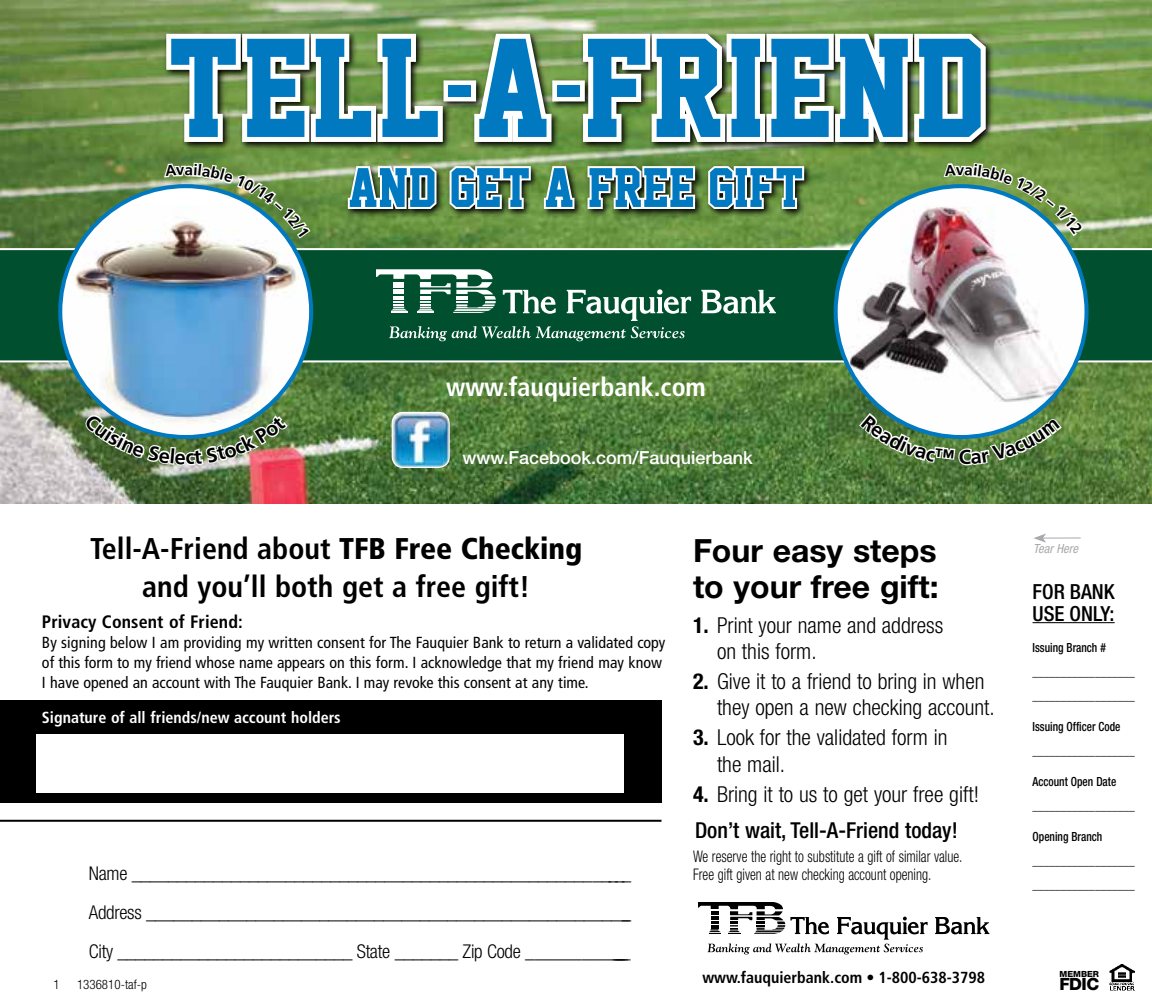
<style>
.page{position:relative;width:1152px;height:1008px;background:#fff}
.page>*{position:absolute;margin:0;border:0;box-sizing:border-box;transform-origin:0 0}
.t1{font:128px "Superstar M54";letter-spacing:.02em;color:#0079c1}
.t2{font:50.6px "Superstar M54";color:#0079c1}
.t3{font:700 32px/36px "Helvetica Neue";color:#000}
.t4{font:700 condensed 30px/38px "Frutiger";color:#000;text-align:center}
.t5{font:700 condensed 26px "Frutiger";color:#fff}
.t6{font:300 condensed 22px/26px "Helvetica Neue";color:#000}
.t7{font:500 condensed 20.8px/22px "Helvetica Neue";color:#000}
.t8{font:300 condensed 19px/38.6px "Helvetica Neue";letter-spacing:-.015em;color:#000;text-align:justify}
.t9{font:500 18px "Helvetica Neue";color:#fff}
.t10{font:700 condensed 18px "Frutiger";letter-spacing:.005em;color:#000}
.t11{font:800 17px "Helvetica Neue";color:#000}
.t12{font:condensed 16px/20px "Frutiger";letter-spacing:.005em;color:#000}
.t13{font:300 condensed 16px/17.8px "Helvetica Neue";color:#000;scale:.85 1}
.t14{font:700 condensed 16px "Frutiger";color:#fff}
.t15{font:700 condensed 16px "Frutiger";color:#000}
.t16{font:300 condensed 13px "Helvetica Neue";color:#000}
.t17{font:500 condensed 12.6px/24px "Helvetica Neue";color:#000;scale:.9 1}
.t18{font:italic condensed 12.6px "Helvetica Neue";color:#a7a9ac}
.t19{font:800 8.4px "Helvetica Neue";color:#000}
.s1{font-weight:900}
.s2{font-weight:700}
.s3{font-weight:500}
</style>
<div class="page">
<img style="left:0;top:0;width:1152px;height:504px">
<div style="left:0;top:248px;width:1152px;height:114px;background:#00502f"></div>
<img style="left:392px;top:412px;width:57px;height:55px">
<div style="left:392px;top:412px;width:58px;height:56px;border:1px solid #fff;border-radius:11px"></div>
<img style="left:836px;top:186px;width:251px;height:245px">
<img style="left:60px;top:205px;width:251px;height:232px">
<svg style="left:701px;top:290px;width:75px;height:24px"></svg>
<svg style="left:376px;top:269px;width:315px;height:72px"></svg>
<svg style="left:935px;top:917px;width:54px;height:17px"></svg>
<svg style="left:698px;top:902px;width:230px;height:52px"></svg>
<hr style="left:1033px;top:622px;width:82px;height:1px;background:#000">
<hr style="left:1043px;top:537px;width:38px;height:2px;background:#a7a9ac">
<img style="left:1110px;top:964px;width:24px;height:26px">
<hr style="left:0;top:820px;width:662px;height:2px;background:#000">
<div style="left:0;top:700px;width:662px;height:103px;background:#000"></div>
<div style="left:36px;top:734px;width:588px;height:59px;background:#fff"></div>
<svg style="left:857px;top:398px;width:207px;height:145px"></svg>
<img style="left:82px;top:412px;width:207px;height:92px">
<svg style="left:161px;top:29px;width:924px;height:224px"></svg>
<h1 class="t1" style="left:167px;top:18px;width:820px">TELL<sup>-</sup>A<sup>-</sup>FRIEND</h1>
<h2 class="t2" style="left:348px;top:160px;width:457px">AND GET A FREE GIFT</h2>
<h3 class="t5" style="left:446px;top:371px;width:261px">www.fauquierbank.com</h3>
<p class="t9" style="left:462px;top:447px;width:292px">www.Facebook.com/Fauquierbank</p>
<h3 class="t4" style="left:90px;top:530px;width:494px">Tell-A-Friend about <span class="s1">TFB Free Checking </span>and you’ll both get a free gift!</h3>
<p class="t10" style="left:42px;top:611px;width:202px">Privacy Consent of Friend:</p>
<p class="t12" style="left:42px;top:633px;width:625px">By signing below I am providing my written consent for The Fauquier Bank to return a validated copy of this form to my friend whose name appears on this form. I acknowledge that my friend may know<br>I have opened an account with The Fauquier Bank. I may revoke this consent at any time.</p>
<p class="t14" style="left:42px;top:708px;width:300px">Signature of all friends/new account holders</p>
<p class="t8" style="left:89px;top:854px;width:544px">Name ________________________________________________________ Address _____________________________________________________ City __________________________ State _______ Zip Code ______________</p>
<h3 class="t3" style="left:693px;top:532px;width:247px">Four easy steps to your free gift:</h3>
<h3 class="t6" style="left:717px;top:612px;width:228px;text-indent:-24px"><span class="s2">1.</span> Print your name and address on this form.</h3>
<h3 class="t6" style="left:717px;top:668px;width:279px;text-indent:-24px"><span class="s2">2.</span> Give it to a friend to bring in when they open a new checking account.</h3>
<h3 class="t6" style="left:717px;top:723px;width:232px;line-height:27.8px;text-indent:-24px"><span class="s2">3.</span> Look for the validated form in the mail.</h3>
<h3 class="t6" style="left:693px;top:776px;width:287px;line-height:35.8px"><span class="s2">4.</span> Bring it to us to get your free gift!<br><span class="s3">Don’t wait, Tell-A-Friend today!</span></h3>
<p class="t13" style="left:693px;top:847px;width:319px">We reserve the right to substitute a gift of similar value.<br>Free gift given at new checking account opening.</p>
<p class="t16" style="left:54px;top:977px;width:8px">1</p>
<p class="t16" style="left:77px;top:977px;width:71px">1336810-taf-p</p>
<p class="t15" style="left:702px;top:968px;width:284px">www.fauquierbank.com • 1-800-638-3798</p>
<p class="t18" style="left:1033px;top:542px;width:46px">Tear Here</p>
<h3 class="t7" style="left:1033px;top:580px;width:84px">FOR BANK<br>USE ONLY:</h3>
<p class="t17" style="left:1033px;top:635px;width:115px">Issuing Branch # __________________ __________________</p>
<p class="t17" style="left:1033px;top:714px;width:115px">Issuing Officer Code __________________</p>
<p class="t17" style="left:1033px;top:770px;width:115px">Account Open Date __________________</p>
<p class="t17" style="left:1033px;top:825px;width:115px">Opening Branch __________________ __________________</p>
<p class="t19" style="left:1060px;top:969px;width:41px">MEMBER</p>
<p class="t11" style="left:1059px;top:974px;width:41px">FDIC</p>
</div>
